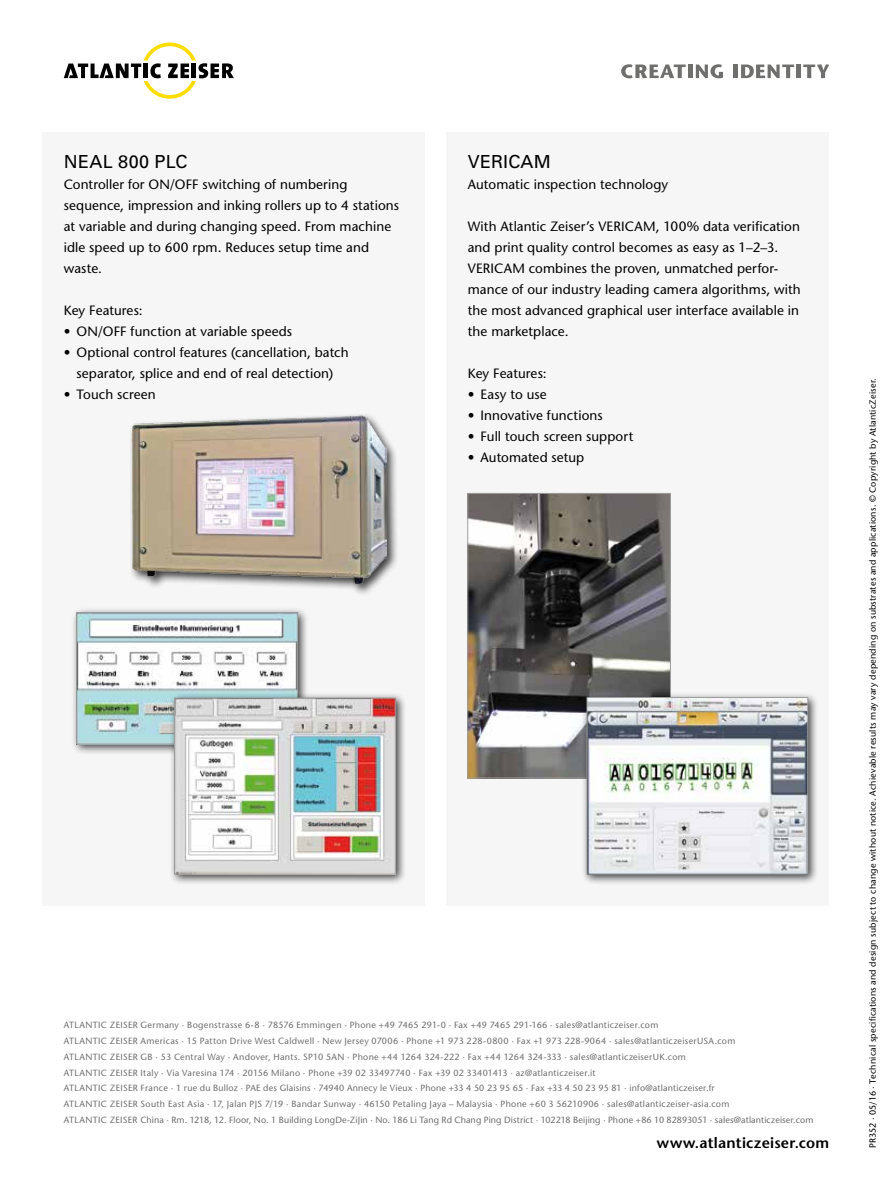
<style>
.page{position:relative;width:893px;height:1191px;background:#fff}
.page>*{position:absolute;margin:0;border:0;box-sizing:border-box;transform-origin:0 0}
.t1{font:18px "Univers";letter-spacing:.015em;color:#000}
.t2{font:600 15px "Stone Sans";letter-spacing:.02em;color:#000}
.t3{font:13.5px/21px "Stone Sans";letter-spacing:.005em;color:#000}
.t4{font:9px/15.8px "Stone Sans";letter-spacing:.03em;color:#6f6f6e}
.t5{font:9px "Stone Sans";letter-spacing:.02em;color:#000}
</style>
<div class="page">
<div style="left:447px;top:132px;width:382px;height:773px;background:#f6f6f6"></div>
<div style="left:43px;top:132px;width:382px;height:773px;background:#f6f6f6"></div>
<svg style="left:64px;top:43px;width:170px;height:56px"></svg>
<svg style="left:621px;top:64px;width:65px;height:14px"></svg>
<hr style="left:688px;top:65px;width:4px;height:13px;background:#6f6f6e">
<svg style="left:696px;top:64px;width:27px;height:14px"></svg>
<hr style="left:734px;top:65px;width:4px;height:13px;background:#6f6f6e">
<svg style="left:741px;top:65px;width:53px;height:13px"></svg>
<hr style="left:797px;top:65px;width:4px;height:13px;background:#6f6f6e">
<svg style="left:803px;top:64px;width:26px;height:14px"></svg>
<div style="left:129px;top:412px;width:270px;height:183px;background:#000;opacity:.75"></div>
<img style="left:132px;top:416px;width:254px;height:168px">
<div style="left:71px;top:607px;width:238px;height:148px;background:#000;opacity:.75"></div>
<img style="left:78px;top:614px;width:217px;height:128px">
<div style="left:76px;top:612px;width:221px;height:132px;border:1px solid #9c9d9d"></div>
<div style="left:169px;top:692px;width:238px;height:193px;background:#000;opacity:.75"></div>
<img style="left:176px;top:700px;width:217px;height:172px">
<div style="left:174px;top:698px;width:221px;height:176px;border:1px solid #9c9d9d"></div>
<img style="left:470px;top:495px;width:199px;height:281px">
<div style="left:468px;top:493px;width:203px;height:285px;border:1px solid #9c9d9d"></div>
<div style="left:582px;top:692px;width:237px;height:193px;background:#000;opacity:.75"></div>
<img style="left:589px;top:699px;width:217px;height:173px">
<div style="left:587px;top:697px;width:221px;height:177px;border:1px solid #9c9d9d"></div>
<h1 class="t1" style="left:64px;top:150px;width:125px">NEAL 800 PLC</h1>
<h3 class="t3" style="left:64px;top:173px;width:337px">Controller for ON/OFF switching of numbering sequence, impression and inking rollers up to 4 stations at variable and during changing speed. From machine idle speed up to 600 rpm. Reduces setup time and waste.</h3>
<h3 class="t3" style="left:64px;top:299px;width:80px">Key Features:</h3>
<h3 class="t3" style="left:64px;top:320px;width:230px">• ON/OFF function at variable speeds</h3>
<h3 class="t3" style="left:64px;top:341px;width:286px;text-align:center">• Optional control features (cancellation, batch separator, splice and end of real detection)</h3>
<h3 class="t3" style="left:64px;top:383px;width:94px">• Touch screen</h3>
<h1 class="t1" style="left:468px;top:150px;width:85px">VERICAM</h1>
<h3 class="t3" style="left:468px;top:173px;width:202px">Automatic inspection technology</h3>
<p class="t3" style="left:468px;top:215px;width:335px">With Atlantic Zeiser’s VERICAM, 100% data verification and print quality control becomes as easy as 1–2–3.<br>VERICAM combines the proven, unmatched perfor&shy;mance of our industry leading camera algorithms, with the most advanced graphical user interface available in the marketplace.</p>
<h3 class="t3" style="left:468px;top:362px;width:80px">Key Features:</h3>
<h3 class="t3" style="left:468px;top:383px;width:80px">• Easy to use</h3>
<h3 class="t3" style="left:468px;top:404px;width:136px">• Innovative functions</h3>
<h3 class="t3" style="left:468px;top:425px;width:167px">• Full touch screen support</h3>
<h3 class="t3" style="left:468px;top:446px;width:118px">• Automated setup</h3>
<p class="t4" style="left:64px;top:1017px;width:751px">ATLANTIC ZEISER Germany · Bogenstrasse 6-8 · 78576 Emmingen · Phone +49 7465 291-0 · Fax +49 7465 291-166 · sales@atlanticzeiser.com<br>ATLANTIC ZEISER Americas · 15 Patton Drive West Caldwell · New Jersey 07006 · Phone +1 973 228-0800 · Fax +1 973 228-9064 · sales@atlanticzeiserUSA.com<br>ATLANTIC ZEISER GB · 53 Central Way · Andover, Hants. SP10 5AN · Phone +44 1264 324-222 · Fax +44 1264 324-333 · sales@atlanticzeiserUK.com<br>ATLANTIC ZEISER Italy · Via Varesina 174 · 20156 Milano · Phone +39 02 33497740 · Fax +39 02 33401413 · az@atlanticzeiser.it<br>ATLANTIC ZEISER France · 1 rue du Bulloz · PAE des Glaisins · 74940 Annecy le Vieux · Phone +33 4 50 23 95 65 · Fax +33 4 50 23 95 81 · info@atlanticzeiser.fr<br>ATLANTIC ZEISER South East Asia · 17, Jalan PJS 7/19 · Bandar Sunway · 46150 Petaling Jaya – Malaysia · Phone +60 3 56210906 · sales@atlanticzeiser-asia.com<br>ATLANTIC ZEISER China · Rm. 1218, 12. Floor, No. 1 Building LongDe-ZiJin · No. 186 Li Tang Rd Chang Ping District · 102218 Beijing · Phone +86 10 82893051 · sales@atlanticzeiser.com</p>
<h2 class="t2" style="left:657px;top:1133px;width:174px">www.atlanticzeiser.com</h2>
<p class="t5" style="left:867px;top:1148px;width:772px;rotate:-90deg">PR352 · 05/16 · Technical specifications and design subject to change without notice. Achievable results may vary depending on substrates and applications. © Copyright by AtlanticZeiser.</p>
</div>
